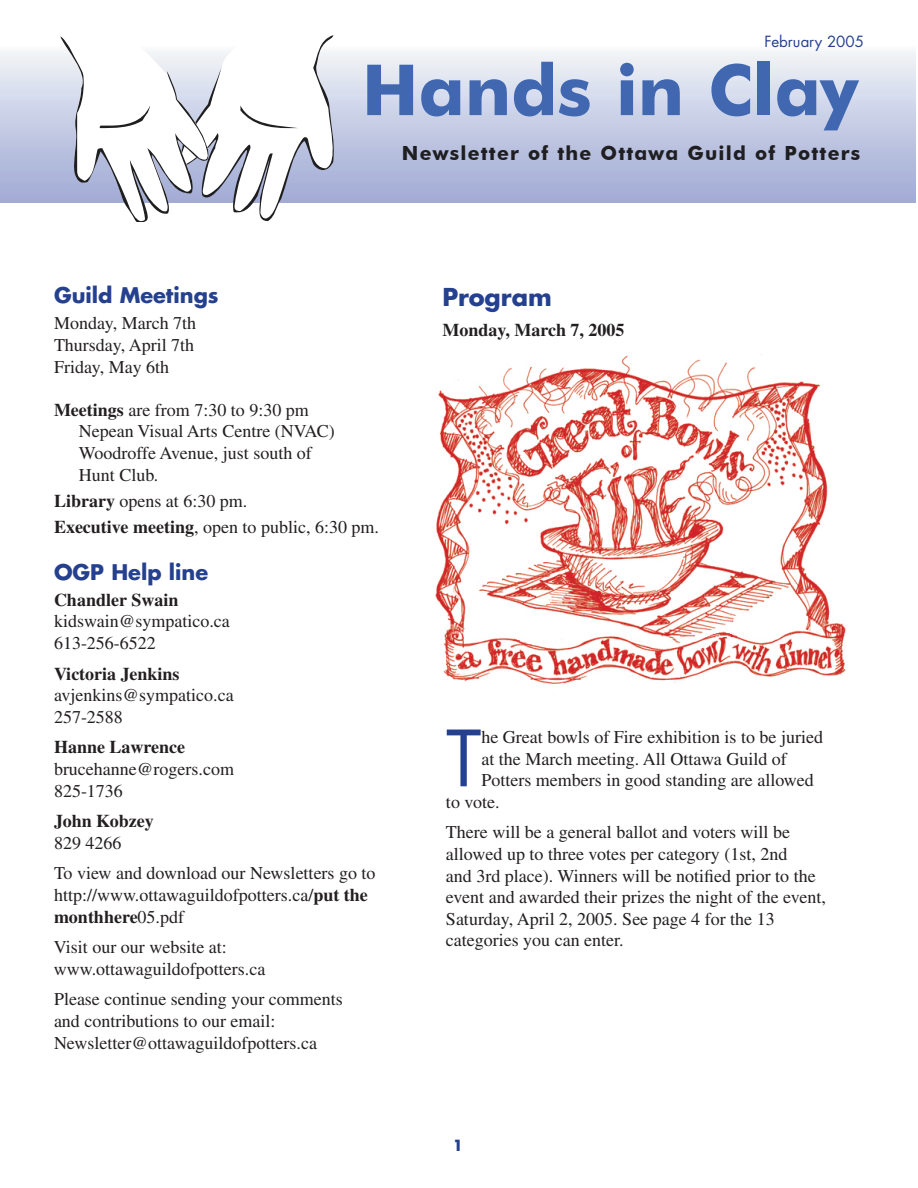
<style>
.page{position:relative;width:918px;height:1188px;background:#fff}
.page>*{position:absolute;margin:0;border:0;box-sizing:border-box;transform-origin:0 0}
.t1{font:75.3px "Futura";color:#25408f}
.t2{font:700 70.5px "Futura Md BT";color:#4167b1}
.t3{font:700 24px "Futura";color:#25408f}
.t4{font:700 21px "Futura";color:#25408f}
.t5{font:700 19.5px "Futura Md BT";letter-spacing:.06em;color:#1f1e20}
.t6{font:18px/21.6px "Times";color:#231f20}
.t7{font:700 18px "Times";color:#231f20}
.t8{font:15px "Futura";color:#25408f}
.t9{font:700 15px "Futura";color:#25408f}
.s1{font-weight:700}
</style>
<div class="page">
<svg style="left:0;top:51px;width:916px;height:152px;background:#c6cde5"></svg>
<svg style="left:60px;top:35px;width:273px;height:187px"></svg>
<img style="left:435px;top:354px;width:411px;height:330px">
<p class="t8" style="left:764px;top:31px;width:101px">February 2005</p>
<h2 class="t2" style="left:362px;top:47px;width:498px">Hands in Clay</h2>
<p class="t5" style="left:402px;top:142px;width:460px">Newsletter of the Ottawa Guild of Potters</p>
<p class="t4" style="left:54px;top:281px;width:166px">Guild Meetings</p>
<p class="t6" style="left:54px;top:313px;width:144px;text-align:justify">Monday, March 7th Thursday, April 7th Friday, May 6th</p>
<p class="t6" style="left:79px;top:399px;width:257px;text-indent:-25px"><span class="s1">Me etings</span> are from 7:30 to 9:30 pm<br>Nepean Visual Arts Centre (NVAC)<br>Woodroffe Avenue, just south of<br>Hunt Club.</p>
<p class="t6" style="left:54px;top:488px;width:327px;line-height:26.1px"><span class="s1">Library</span> opens at 6:30 pm.<br><span class="s1">Exe cutive meeting</span>, open to public, 6:30 pm.</p>
<p class="t4" style="left:54px;top:557px;width:156px">OGP Help line</p>
<p class="t7" style="left:54px;top:589px;width:126px">Chandler Swain</p>
<p class="t6" style="left:54px;top:610px;width:177px">kidswain@sympatico.ca<br>613-256-6522</p>
<p class="t7" style="left:54px;top:663px;width:127px">Victoria Jenkins</p>
<p class="t6" style="left:54px;top:684px;width:181px">avjenkins@sympatico.ca<br>257-2588</p>
<p class="t7" style="left:54px;top:737px;width:133px">Hanne Lawrence</p>
<p class="t6" style="left:54px;top:758px;width:182px">brucehanne@rogers.com<br>825-1736</p>
<p class="t7" style="left:54px;top:810px;width:101px">John Kobzey</p>
<p class="t6" style="left:54px;top:827px;width:323px;line-height:30.6px">829 4266<br>To view and download our Newsletters go to</p>
<p class="t6" style="left:54px;top:884px;width:315px">http://www.ottawaguildofpotters.ca/<span class="s1">put the monthhere</span>05.pdf</p>
<p class="t6" style="left:54px;top:936px;width:213px">Visit our our website at: www.ottawaguildofpotters.ca</p>
<p class="t6" style="left:54px;top:988px;width:290px">Please continue sending your comments and contributions to our email:<br>Newsletter@ottawaguildofpotters.ca</p>
<h3 class="t3" style="left:442px;top:280px;width:111px">Program</h3>
<p class="t7" style="left:442px;top:320px;width:184px">Monday, March 7, 2005</p>
<h1 class="t1" style="left:446px;top:707px;width:37px">T</h1>
<p class="t6" style="left:481px;top:726px;width:343px">he Great bowls of Fire exhibition is to be juried</p>
<p class="t6" style="left:481px;top:748px;width:307px">at the March meeting. All Ottawa Guild of</p>
<p class="t6" style="left:481px;top:769px;width:334px">Potters members in good standing are allowed</p>
<p class="t6" style="left:446px;top:791px;width:55px">to vote.</p>
<p class="t6" style="left:446px;top:822px;width:382px">There will be a general ballot and voters will be allowed up to three votes per category (1st, 2nd<br>and 3rd place). Winners will be notified prior to the event and awarded their prizes the night of the event, Saturday, April 2, 2005. See page 4 for the 13 categories you can enter.</p>
<p class="t9" style="left:453px;top:1134px;width:12px">1</p>
</div>
